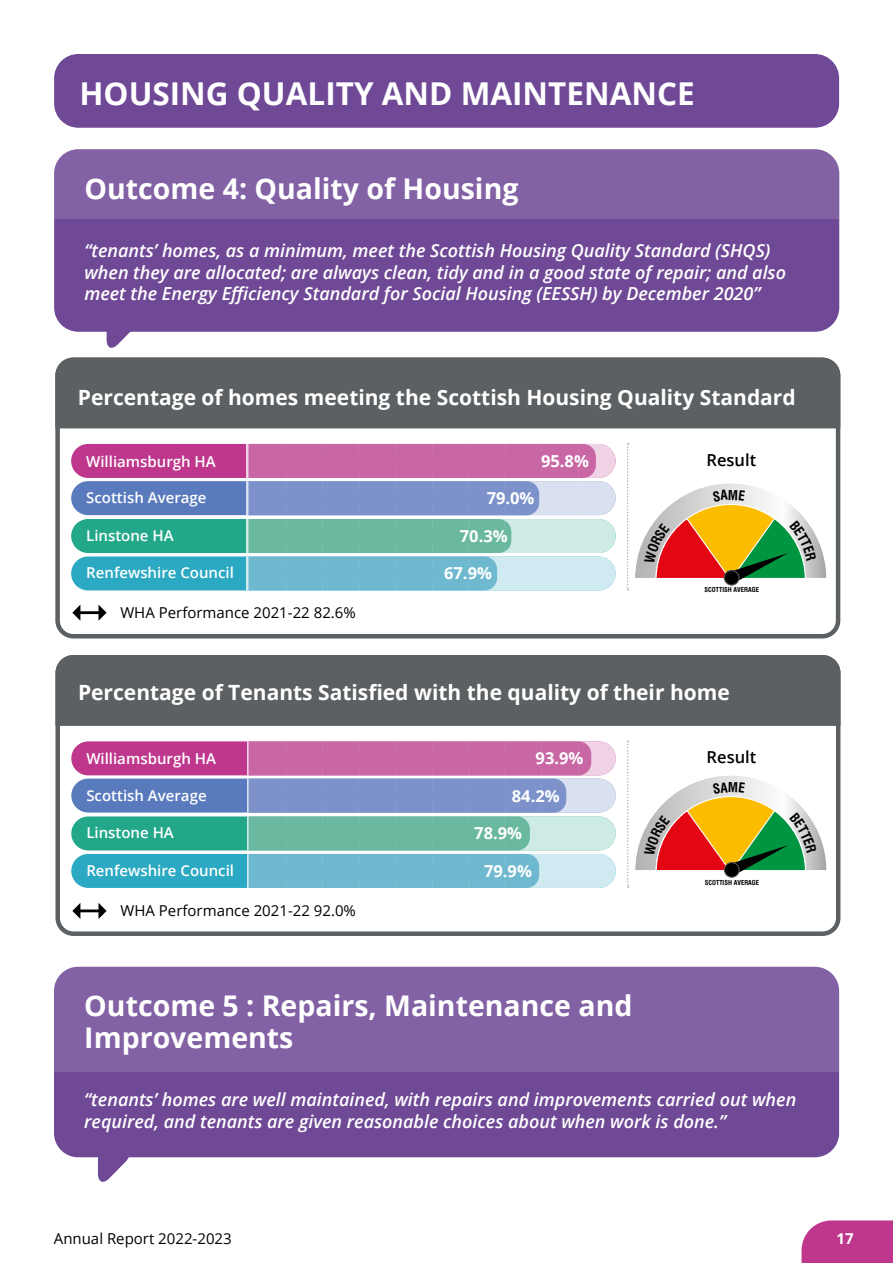
<style>
.page{position:relative;width:893px;height:1263px;background:#fff}
.page>*{position:absolute;margin:0;border:0;box-sizing:border-box;transform-origin:0 0}
.t1{font:700 31.5px "Open Sans";color:#fff}
.t2{font:700 28.5px/31.5px "Open Sans";color:#fff}
.t3{font:700 21px "Open Sans";color:#fff}
.t4{font:italic 600 18px/21.6px "Open Sans";color:#fff}
.t5{font:700 16.5px "Open Sans";color:#fff}
.t6{font:600 16.5px "Open Sans";color:#000}
.t7{font:600 15px "Open Sans";color:#fff}
.t8{font:15px "Open Sans";color:#000}
.t9{font:700 15px "Open Sans";color:#fff}
.t10{font:700 condensed 6.75px "Swiss 721 BT";color:#000}
</style>
<div class="page">
<svg style="left:801px;top:1220px;width:92px;height:43px;background:#c24493"></svg>
<div style="left:60px;top:660px;width:780px;height:66px;background:#5c6062"></div>
<div style="left:60px;top:358px;width:780px;height:70px;background:#5c6062"></div>
<div style="left:55px;top:655px;width:785px;height:281px;border:4px solid #5c6062;border-radius:16px"></div>
<div style="left:55px;top:358px;width:785px;height:280px;border:4px solid #5c6062;border-radius:16px"></div>
<div style="left:71px;top:741px;width:545px;height:34px;background:#be378c;border-radius:17px"></div>
<svg style="left:247px;top:741px;width:369px;height:34px"></svg>
<div style="left:71px;top:444px;width:545px;height:34px;background:#be378c;border-radius:17px"></div>
<svg style="left:247px;top:444px;width:369px;height:34px"></svg>
<div style="left:71px;top:778px;width:545px;height:34px;background:#597abc;border-radius:17px"></div>
<svg style="left:247px;top:778px;width:369px;height:34px"></svg>
<div style="left:71px;top:481px;width:545px;height:34px;background:#597abc;border-radius:17px"></div>
<svg style="left:247px;top:481px;width:369px;height:34px"></svg>
<div style="left:71px;top:816px;width:545px;height:34px;background:#22a889;border-radius:17px"></div>
<svg style="left:247px;top:816px;width:369px;height:34px"></svg>
<div style="left:71px;top:519px;width:545px;height:34px;background:#22a889;border-radius:17px"></div>
<svg style="left:247px;top:519px;width:369px;height:34px"></svg>
<div style="left:71px;top:854px;width:545px;height:34px;background:#2ba9c2;border-radius:17px"></div>
<svg style="left:247px;top:854px;width:369px;height:34px"></svg>
<div style="left:71px;top:556px;width:545px;height:34px;background:#2ba9c2;border-radius:17px"></div>
<svg style="left:247px;top:556px;width:369px;height:34px"></svg>
<div style="left:54px;top:54px;width:785px;height:74px;background:#6f4896;border-radius:24px"></div>
<div style="left:54px;top:149px;width:785px;height:183px;background:#6f4896;border-radius:24px"></div>
<div style="left:54px;top:149px;width:785px;height:70px;background:#8261a4"></div>
<svg style="left:107px;top:331px;width:34px;height:17px"></svg>
<div style="left:54px;top:967px;width:785px;height:190px;background:#6f4896;border-radius:24px"></div>
<div style="left:54px;top:967px;width:785px;height:105px;background:#8261a4"></div>
<svg style="left:98px;top:1157px;width:34px;height:25px"></svg>
<svg style="left:72px;top:605px;width:35px;height:16px"></svg>
<svg style="left:72px;top:903px;width:35px;height:16px"></svg>
<svg style="left:249px;top:741px;width:342px;height:147px;background:#98a6c0"></svg>
<svg style="left:627px;top:741px;width:200px;height:147px"></svg>
<svg style="left:248px;top:444px;width:348px;height:146px;background:#9faac4"></svg>
<svg style="left:627px;top:443px;width:200px;height:147px"></svg>
<h1 class="t1" style="left:80px;top:71px;width:617px">HOUSING QUALITY AND MAINTENANCE</h1>
<h2 class="t2" style="left:84px;top:172px;width:436px">Outcome 4: Quality of Housing</h2>
<p class="t4" style="left:84px;top:239px;width:703px">“tenants’ homes, as a minimum, meet the Scottish Housing Quality Standard (SHQS) when they are allocated; are always clean, tidy and in a good state of repair; and also meet the Energy Efficiency Standard for Social Housing (EESSH) by December 2020”</p>
<p class="t3" style="left:78px;top:382px;width:719px">Percentage of homes meeting the Scottish Housing Quality Standard</p>
<p class="t7" style="left:86px;top:451px;width:131px">Williamsburgh HA</p>
<p class="t5" style="left:541px;top:449px;width:49px">95.8%</p>
<p class="t6" style="left:706px;top:448px;width:51px">Result</p>
<p class="t7" style="left:86px;top:487px;width:122px">Scottish Average</p>
<p class="t5" style="left:487px;top:486px;width:49px">79.0%</p>
<p class="t7" style="left:86px;top:525px;width:89px">Linstone HA</p>
<p class="t5" style="left:460px;top:524px;width:49px">70.3%</p>
<p class="t7" style="left:86px;top:563px;width:149px">Renfewshire Council</p>
<p class="t5" style="left:444px;top:562px;width:49px">67.9%</p>
<p class="t10" style="left:705px;top:586px;width:56px">SCOTTISH AVERAGE</p>
<p class="t8" style="left:120px;top:602px;width:237px">WHA Performance 2021-22 82.6%</p>
<p class="t3" style="left:78px;top:677px;width:653px">Percentage of Tenants Satisfied with the quality of their home</p>
<p class="t7" style="left:86px;top:748px;width:131px">Williamsburgh HA</p>
<p class="t5" style="left:536px;top:747px;width:49px">93.9%</p>
<p class="t6" style="left:707px;top:746px;width:51px">Result</p>
<p class="t7" style="left:86px;top:785px;width:122px">Scottish Average</p>
<p class="t5" style="left:512px;top:784px;width:49px">84.2%</p>
<p class="t7" style="left:86px;top:822px;width:89px">Linstone HA</p>
<p class="t5" style="left:474px;top:822px;width:49px">78.9%</p>
<p class="t7" style="left:86px;top:860px;width:149px">Renfewshire Council</p>
<p class="t5" style="left:484px;top:859px;width:49px">79.9%</p>
<p class="t10" style="left:705px;top:878px;width:56px">SCOTTISH AVERAGE</p>
<p class="t8" style="left:121px;top:900px;width:237px">WHA Performance 2021-22 92.0%</p>
<h2 class="t2" style="left:84px;top:989px;width:550px">Outcome 5 : Repairs, Maintenance and<br>Improvements</h2>
<p class="t4" style="left:84px;top:1088px;width:713px">“tenants’ homes are well maintained, with repairs and improvements carried out when required, and tenants are given reasonable choices about when work is done.”</p>
<p class="t8" style="left:54px;top:1228px;width:179px">Annual Report 2022-2023</p>
<p class="t9" style="left:837px;top:1227px;width:19px">17</p>
</div>
